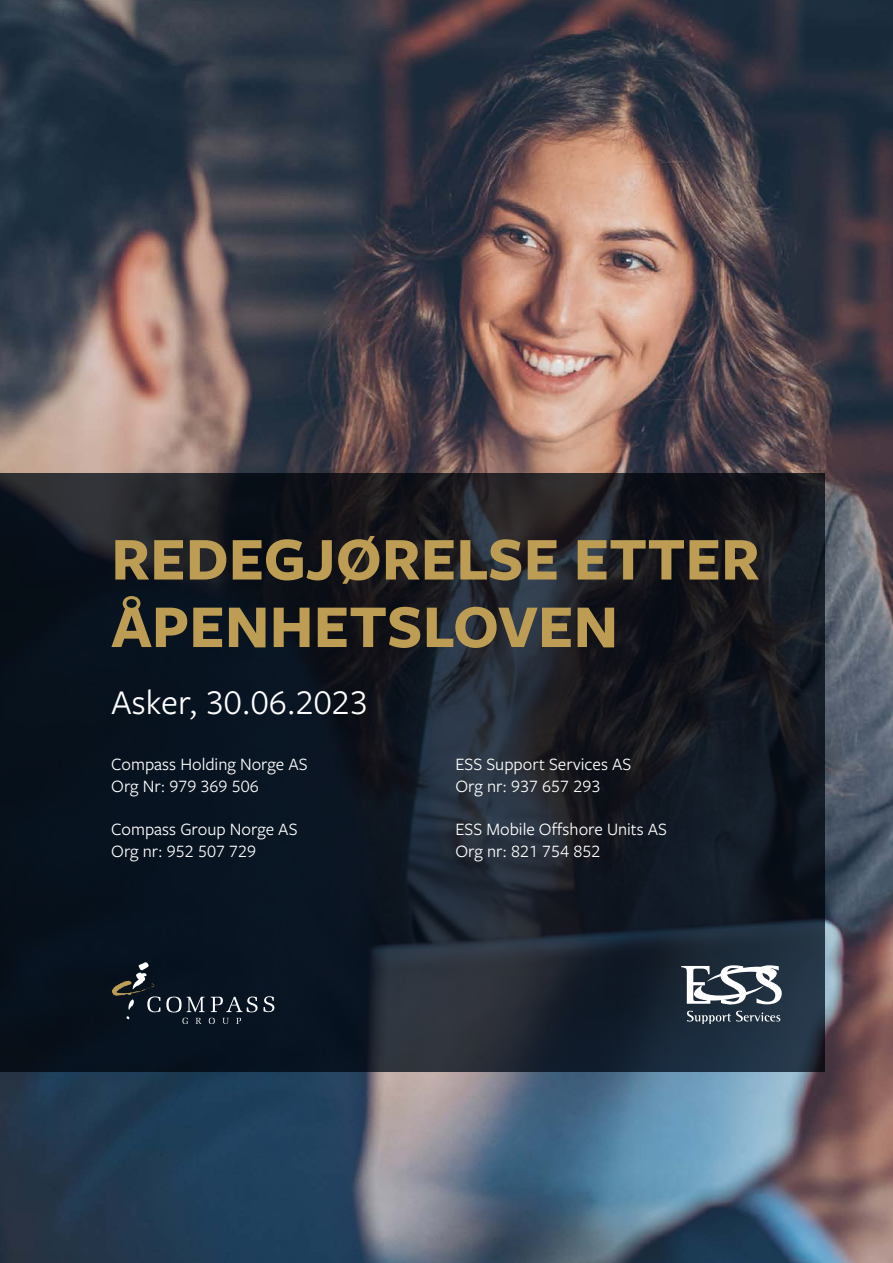
<style>
.page{position:relative;width:893px;height:1263px;background:#fff}
.page>*{position:absolute;margin:0;border:0;box-sizing:border-box;transform-origin:0 0}
.t1{font:700 63px/67.5px "Freight Sans Pro";color:#bd9d53}
.t2{font:36px "Freight Sans Pro";color:#fff}
.t3{font:18px/21.6px "Freight Sans Pro";color:#fff}
</style>
<div class="page">
<img style="left:0;top:0;width:893px;height:1263px">
<svg style="left:0;top:474px;width:825px;height:597px;background:#131b25"></svg>
<svg style="left:166px;top:997px;width:39px;height:15px"></svg>
<svg style="left:211px;top:996px;width:47px;height:16px"></svg>
<svg style="left:264px;top:996px;width:10px;height:16px"></svg>
<svg style="left:182px;top:1018px;width:6px;height:6px"></svg>
<svg style="left:196px;top:1018px;width:5px;height:6px"></svg>
<svg style="left:209px;top:1018px;width:6px;height:6px"></svg>
<svg style="left:222px;top:1018px;width:7px;height:6px"></svg>
<svg style="left:236px;top:1018px;width:5px;height:6px"></svg>
<svg style="left:112px;top:962px;width:48px;height:57px;background:#262e35"></svg>
<svg style="left:687px;top:1011px;width:93px;height:13px"></svg>
<svg style="left:681px;top:965px;width:101px;height:39px"></svg>
<h1 class="t1" style="left:111px;top:523px;width:650px">REDEGJØRELSE ETTER<br>ÅPENHETSLOVEN</h1>
<h2 class="t2" style="left:111px;top:678px;width:258px">Asker, 30.06.2023</h2>
<p class="t3" style="left:111px;top:753px;width:198px">Compass Holding Norge AS<br>Org Nr: 979 369 506</p>
<p class="t3" style="left:111px;top:818px;width:188px">Compass Group Norge AS<br>Org nr: 952 507 729</p>
<p class="t3" style="left:455px;top:753px;width:177px">ESS Support Services AS<br>Org nr: 937 657 293</p>
<p class="t3" style="left:455px;top:818px;width:213px">ESS Mobile Offshore Units AS<br>Org nr: 821 754 852</p>
</div>
